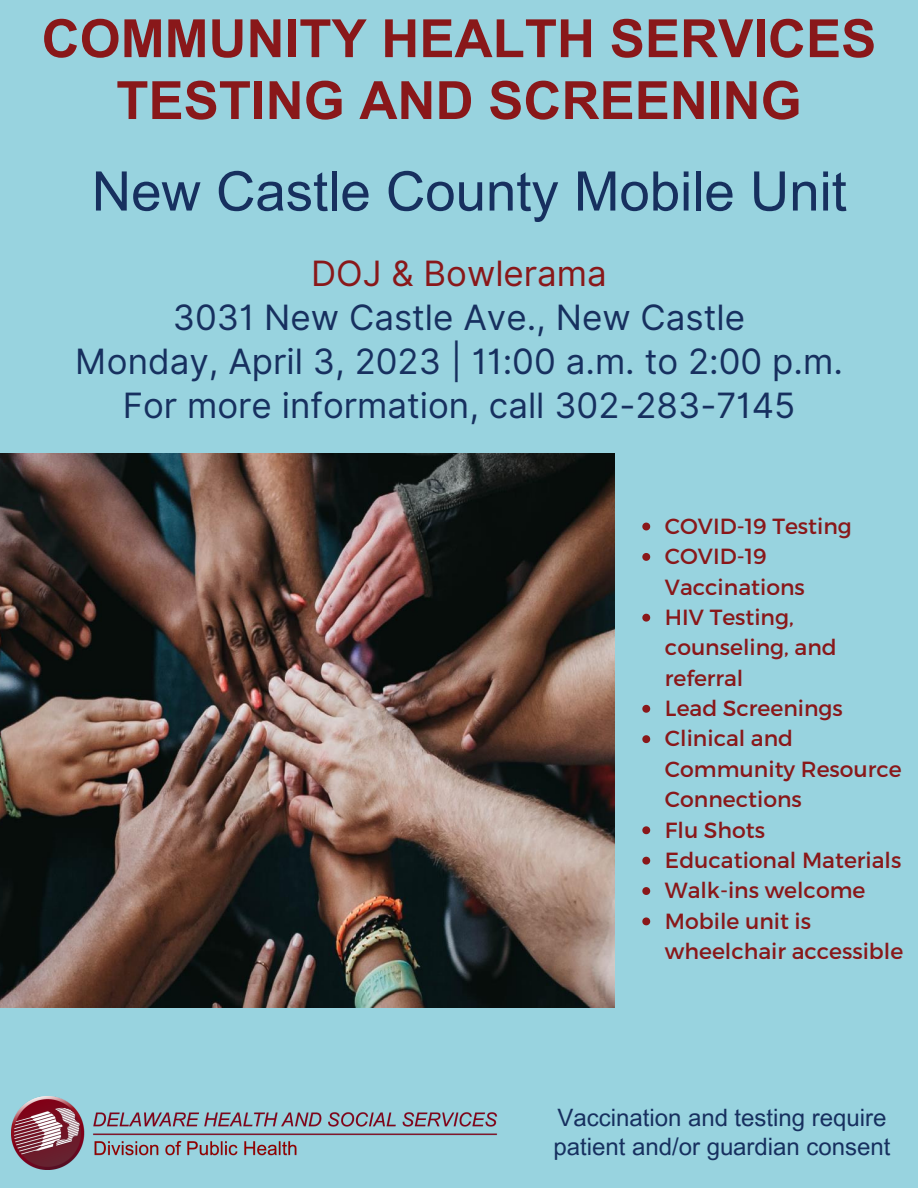
<style>
.page{position:relative;width:918px;height:1188px;background:#98d3df}
.page>*{position:absolute;margin:0;border:0;box-sizing:border-box;transform-origin:0 0}
.t1{font:54.6px "Arial MT Pro";color:#17305f}
.t2{font:700 52.8px/61.8px "Arial MT Pro";color:#89181a;text-align:center}
.t3{font:34.8px/43.8px "Inter";color:#17305f;text-align:center}
.t4{font:34.8px "Inter";color:#89181a}
.t5{font:24px/29.2px "Arial MT Pro";color:#17305f}
.t6{font:21.9px/30.3px "Montserrat";color:#89181a}
</style>
<div class="page">
<img style="left:0;top:453px;width:614px;height:555px">
<img style="left:11px;top:1096px;width:486px;height:73px">
<svg style="left:642px;top:523px;width:8px;height:7px"></svg>
<svg style="left:642px;top:553px;width:8px;height:8px"></svg>
<svg style="left:642px;top:614px;width:8px;height:8px"></svg>
<svg style="left:642px;top:705px;width:8px;height:8px"></svg>
<svg style="left:642px;top:735px;width:8px;height:8px"></svg>
<svg style="left:642px;top:826px;width:8px;height:8px"></svg>
<svg style="left:642px;top:857px;width:8px;height:8px"></svg>
<svg style="left:642px;top:887px;width:8px;height:8px"></svg>
<svg style="left:642px;top:917px;width:8px;height:8px"></svg>
<h2 class="t2" style="left:42px;top:14px;width:836px">COMMUNITY HEALTH SERVICES<br>TESTING AND SCREENING</h2>
<h1 class="t1" style="left:92px;top:171px;width:757px">New Castle County Mobile Unit</h1>
<h3 class="t4" style="left:311px;top:253px;width:297px">DOJ &amp; Bowlerama</h3>
<h3 class="t3" style="left:75px;top:296px;width:769px">3031 New Castle Ave., New Castle<br>Monday, April 3, 2023 | 11:00 a.m. to 2:00 p.m.<br>For more information, call 302-283-7145</h3>
<p class="t6" style="left:665px;top:510px;width:240px">COVID-19 Testing<br>COVID-19<br>Vaccinations<br>HIV Testing, counseling, and referral<br>Lead Screenings<br>Clinical and<br>Community Resource<br>Connections<br>Flu Shots<br>Educational Materials<br>Walk-ins welcome<br>Mobile unit is wheelchair accessible</p>
<p class="t5" style="left:554px;top:1106px;width:338px">Vaccination and testing require patient and/or guardian consent</p>
</div>
